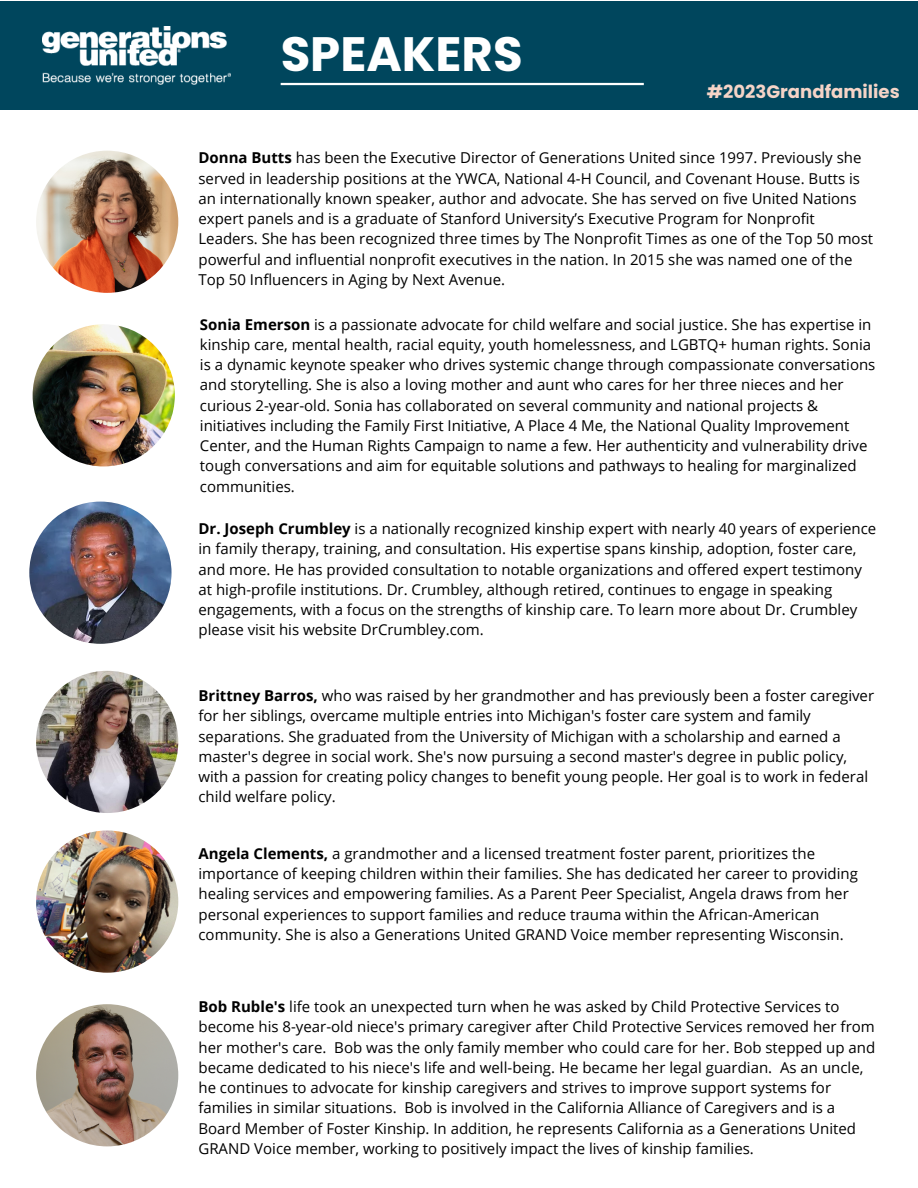
<style>
.page{position:relative;width:918px;height:1188px;background:#fff}
.page>*{position:absolute;margin:0;border:0;box-sizing:border-box;transform-origin:0 0}
.t1{font:700 48.15px "Poppins";color:#fff}
.t2{font:700 18px "Poppins";color:#f5d4c7}
.t3{font:15px/20.2px "Open Sans";color:#000}
.s1{font-weight:700}
</style>
<div class="page">
<div style="left:0;top:1px;width:918px;height:109px;background:#00465d"></div>
<hr style="left:281px;top:83px;width:363px;height:2px;background:#fff">
<img style="left:36px;top:151px;width:142px;height:142px;border-radius:50%">
<img style="left:33px;top:324px;width:142px;height:142px;border-radius:50%">
<img style="left:29px;top:502px;width:143px;height:142px;border-radius:50%">
<img style="left:36px;top:671px;width:142px;height:142px;border-radius:50%">
<img style="left:36px;top:830px;width:142px;height:143px;border-radius:50%">
<img style="left:36px;top:1004px;width:142px;height:142px;border-radius:50%">
<img style="left:42px;top:26px;width:188px;height:59px">
<p class="t1" style="left:281px;top:20px;width:244px">SPEAKERS</p>
<p class="t2" style="left:707px;top:79px;width:194px">#2023Grandfamilies</p>
<p class="t3" style="left:198px;top:147px;width:676px"><span class="s1">Donna Butts</span> has been the Executive Director of Generations United since 1997. Previously she served in leadership positions at the YWCA, National 4-H Council, and Covenant House. Butts is an internationally known speaker, author and advocate. She has served on five United Nations expert panels and is a graduate of Stanford University’s Executive Program for Nonprofit Leaders. She has been recognized three times by The Nonprofit Times as one of the Top 50 most powerful and influential nonprofit executives in the nation. In 2015 she was named one of the Top 50 Influencers in Aging by Next Avenue.</p>
<p class="t3" style="left:200px;top:314px;width:677px"><span class="s1">Sonia Emerson</span> is a passionate advocate for child welfare and social justice. She has expertise in kinship care, mental health, racial equity, youth homelessness, and LGBTQ+ human rights. Sonia is a dynamic keynote speaker who drives systemic change through compassionate conversations and storytelling. She is also a loving mother and aunt who cares for her three nieces and her curious 2-year-old. Sonia has collaborated on several community and national projects &amp; initiatives including the Family First Initiative, A Place 4 Me, the National Quality Improvement Center, and the Human Rights Campaign to name a few. Her authenticity and vulnerability drive tough conversations and aim for equitable solutions and pathways to healing for marginalized communities.</p>
<p class="t3" style="left:198px;top:518px;width:679px"><span class="s1">Dr. Joseph Crumbley</span> is a nationally recognized kinship expert with nearly 40 years of experience in family therapy, training, and consultation. His expertise spans kinship, adoption, foster care, and more. He has provided consultation to notable organizations and offered expert testimony at high-profile institutions. Dr. Crumbley, although retired, continues to engage in speaking engagements, with a focus on the strengths of kinship care. To learn more about Dr. Crumbley please visit his website DrCrumbley.com.</p>
<p class="t3" style="left:198px;top:685px;width:677px"><span class="s1">Brittney Barros,</span> who was raised by her grandmother and has previously been a foster caregiver for her siblings, overcame multiple entries into Michigan's foster care system and family separations. She graduated from the University of Michigan with a scholarship and earned a master's degree in social work. She's now pursuing a second master's degree in public policy, with a passion for creating policy changes to benefit young people. Her goal is to work in federal child welfare policy.</p>
<p class="t3" style="left:198px;top:843px;width:661px"><span class="s1">Angela Clements,</span> a grandmother and a licensed treatment foster parent, prioritizes the importance of keeping children within their families. She has dedicated her career to providing healing services and empowering families. As a Parent Peer Specialist, Angela draws from her personal experiences to support families and reduce trauma within the African-American community. She is also a Generations United GRAND Voice member representing Wisconsin.</p>
<p class="t3" style="left:198px;top:996px;width:678px"><span class="s1">Bob Ruble's</span> life took an unexpected turn when he was asked by Child Protective Services to become his 8-year-old niece's primary caregiver after Child Protective Services removed her from her mother's care. Bob was the only family member who could care for her. Bob stepped up and became dedicated to his niece's life and well-being. He became her legal guardian. As an uncle, he continues to advocate for kinship caregivers and strives to improve support systems for families in similar situations. Bob is involved in the California Alliance of Caregivers and is a Board Member of Foster Kinship. In addition, he represents California as a Generations United GRAND Voice member, working to positively impact the lives of kinship families.</p>
</div>
